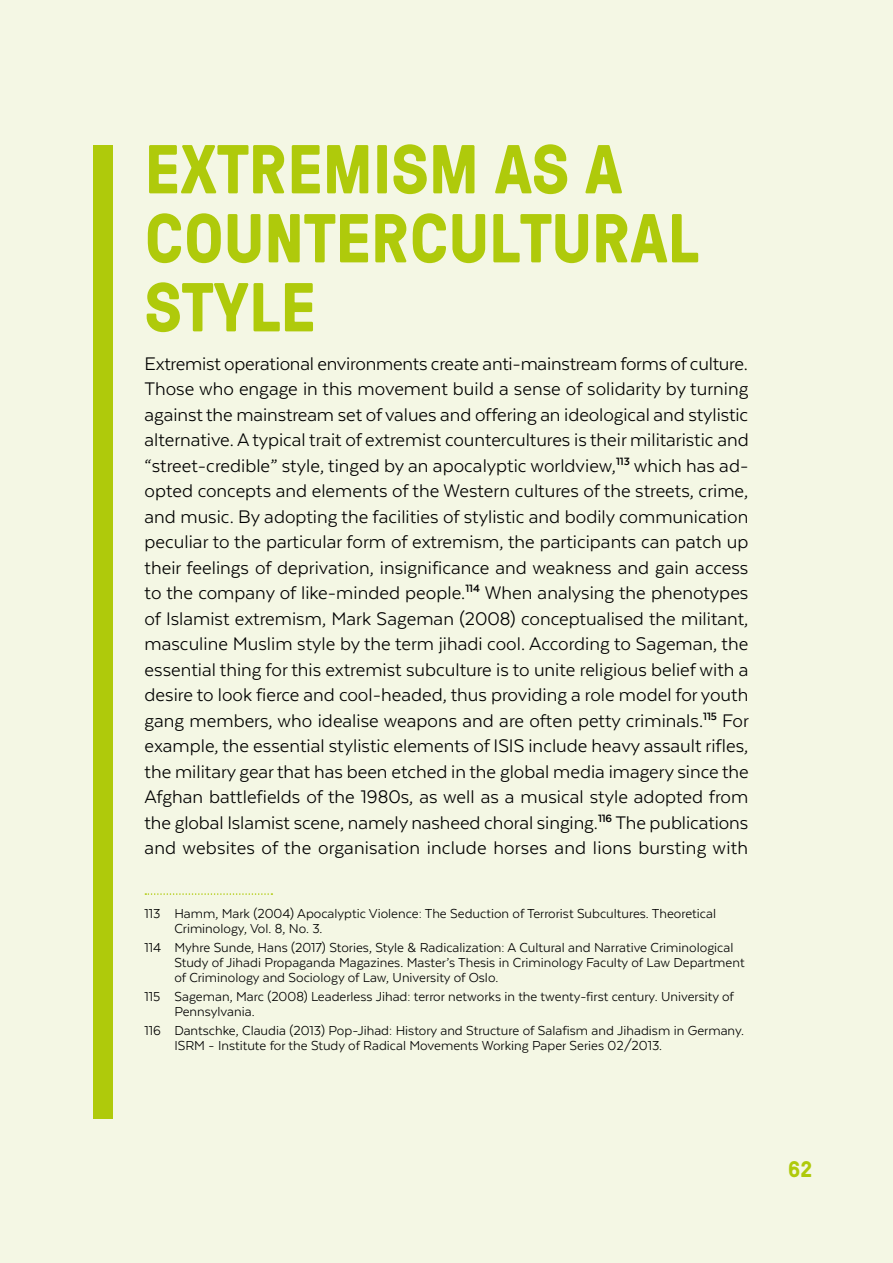
<style>
.page{position:relative;width:893px;height:1263px;background:#f4f7e4}
.page>*{position:absolute;margin:0;border:0;box-sizing:border-box;transform-origin:0 0}
.t1{font:700 69px/69px "GT Pressura";color:#afca0b}
.t2{font:700 22.5px "GT Pressura";color:#afca0b}
.t3{font:21px/25.5px "Texta";letter-spacing:.005em;color:#000;text-align:justify}
.Footnote_text{font:15px/15px "Texta";color:#000}
</style>
<div class="page">
<div style="left:94px;top:145px;width:19px;height:973px;background:#afca0b"></div>
<svg style="left:145px;top:893px;width:127px;height:2px"></svg>
<h1 class="t1" style="left:145px;top:132px;width:556px">EXTREMISM AS A<br>COUNTERCULTURAL<br>STYLE</h1>
<p class="t3" style="left:145px;top:350px;width:606px">Extremist operational environments create anti-mainstream forms of culture.<br>Those who engage in this movement build a sense of solidarity by turning against the mainstream set of values and offering an ideological and stylistic alternative. A typical trait of extremist countercultures is their militaristic and “street-credible” style, tinged by an apocalyptic worldview,<sup>113</sup> which has ad&shy;opted concepts and elements of the Western cultures of the streets, crime, and music. By adopting the facilities of stylistic and bodily communication peculiar to the particular form of extremism, the participants can patch up their feelings of deprivation, insignificance and weakness and gain access to the company of like-minded people.<sup>114</sup> When analysing the phenotypes of Islamist extremism, Mark Sageman (2008) conceptualised the militant, masculine Muslim style by the term jihadi cool. According to Sageman, the essential thing for this extremist subculture is to unite religious belief with a desire to look fierce and cool-headed, thus providing a role model for youth gang members, who idealise weapons and are often petty criminals.<sup>115</sup> For example, the essential stylistic elements of ISIS include heavy assault rifles, the military gear that has been etched in the global media imagery since the Afghan battlefields of the 1980s, as well as a musical style adopted from the global Islamist scene, namely nasheed choral singing.<sup>116</sup> The publications and websites of the organisation include horses and lions bursting with</p>
<p class="Footnote_text" style="left:174px;top:905px;width:543px;text-indent:-30px">113 Hamm, Mark (2004) Apocalyptic Violence: The Seduction of Terrorist Subcultures. Theoretical<br>Criminology, Vol. 8, No. 3.</p>
<p class="Footnote_text" style="left:174px;top:940px;width:572px;text-indent:-30px">114 Myhre Sunde, Hans (2017) Stories, Style &amp; Radicalization: A Cultural and Narrative Criminological<br>Study of Jihadi Propaganda Magazines. Master’s Thesis in Criminology Faculty of Law Department of Criminology and Sociology of Law, University of Oslo.</p>
<p class="Footnote_text" style="left:174px;top:989px;width:561px;text-indent:-30px">115 Sageman, Marc (2008) Leaderless Jihad: terror networks in the twenty-first century. University of<br>Pennsylvania.</p>
<p class="Footnote_text" style="left:174px;top:1023px;width:571px;text-indent:-30px">116 Dantschke, Claudia (2013) Pop-Jihad: History and Structure of Salafism and Jihadism in Germany.<br>ISRM - Institute for the Study of Radical Movements Working Paper Series 02/2013.</p>
<p class="t2" style="left:788px;top:1152px;width:25px">62</p>
</div>
